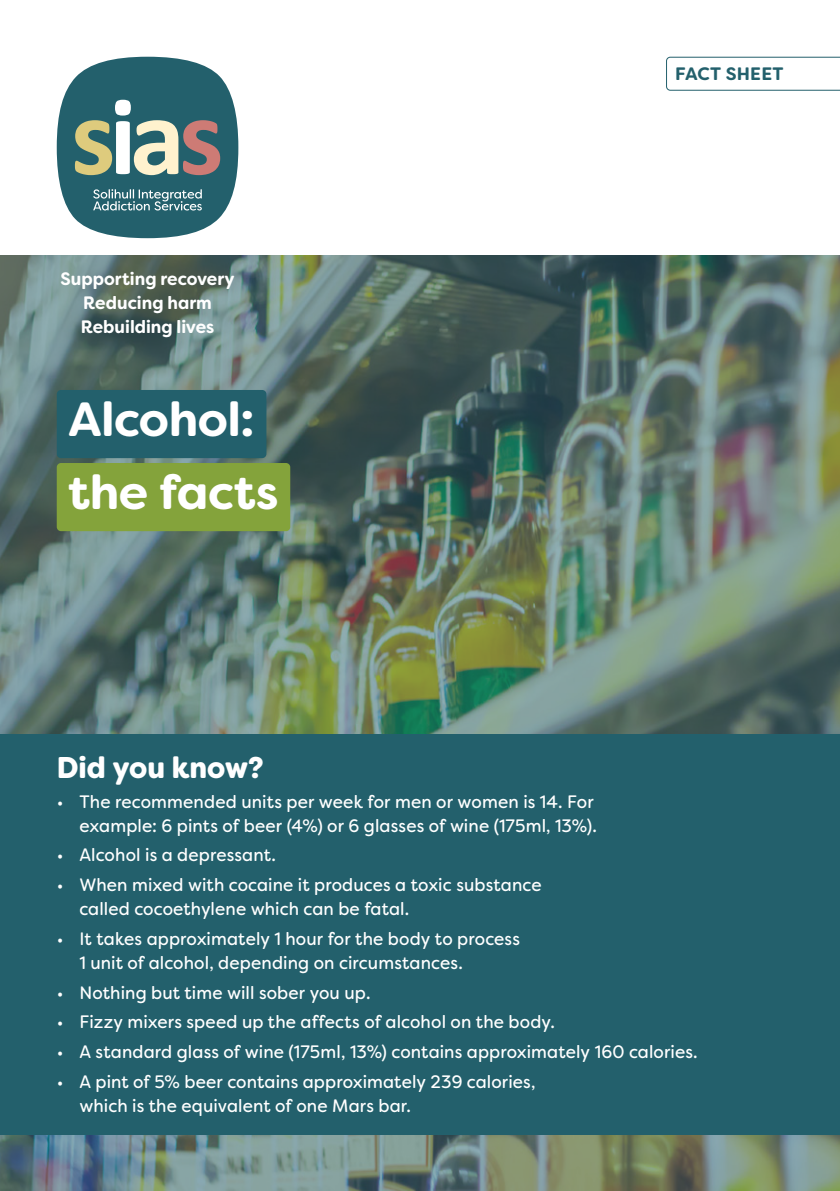
<style>
.page{position:relative;width:840px;height:1191px;background:#fff}
.page>*{position:absolute;margin:0;border:0;box-sizing:border-box;transform-origin:0 0}
.t1{font:700 48px "Filson Soft";letter-spacing:-.01em;color:#fff}
.Heading_3{font:900 30px "Filson Soft";color:#fff;scale:.95 1}
.t2{font:18px/24px "Filson Soft";letter-spacing:.005em;color:#fff;scale:.95 1}
.Body{font:700 18px "Filson Soft";color:#fff;scale:.95 1}
.t3{font:700 18px "Filson Soft";letter-spacing:.015em;color:#23606c}
.s1{font-style:inherit}
</style>
<div class="page">
<img style="left:0;top:255px;width:839px;height:936px">
<svg style="left:57px;top:57px;width:181px;height:181px"></svg>
<div style="left:57px;top:390px;width:209px;height:68px;background:#23606c;border-radius:4px"></div>
<div style="left:57px;top:463px;width:233px;height:68px;background:#84a33b;border-radius:4px"></div>
<div style="left:0;top:733px;width:839px;height:401px;background:#23606c"></div>
<svg style="left:666px;top:57px;width:173px;height:34px"></svg>
<p class="Body" style="left:60px;top:267px;width:185px">Supporting recovery</p>
<p class="Body" style="left:83px;top:291px;width:137px">Reducing harm</p>
<p class="Body" style="left:81px;top:315px;width:142px">Rebuilding lives</p>
<p class="t1" style="left:68px;top:388px;width:188px">Alcohol:</p>
<p class="t1" style="left:68px;top:461px;width:212px">the facts</p>
<p class="t3" style="left:675px;top:62px;width:110px">FACT SHEET</p>
<p class="Heading_3" style="left:57px;top:748px;width:219px">Did you know?</p>
<p class="t2" style="left:57px;top:789px;width:569px;text-align:right"><span class="s1">•</span> The recommended units per week for men or women is 14. For example: 6 pints of beer (4%) or 6 glasses of wine (175ml, 13%).</p>
<p class="t2" style="left:57px;top:843px;width:232px"><span class="s1">•</span> Alcohol is a depressant.</p>
<p class="t2" style="left:79px;top:872px;width:487px;text-indent:-23px"><span class="s1">•</span> When mixed with cocaine it produces a toxic substance called cocoethylene which can be fatal.</p>
<p class="t2" style="left:79px;top:926px;width:465px;text-indent:-23px"><span class="s1">•</span> It takes approximately 1 hour for the body to process<br>1 unit of alcohol, depending on circumstances.</p>
<p class="t2" style="left:57px;top:980px;width:331px"><span class="s1">•</span> Nothing but time will sober you up.</p>
<p class="t2" style="left:57px;top:1010px;width:525px"><span class="s1">•</span> Fizzy mixers speed up the affects of alcohol on the body.</p>
<p class="t2" style="left:57px;top:1039px;width:676px"><span class="s1">•</span> A standard glass of wine (175ml, 13%) contains approximately 160 calories.</p>
<p class="t2" style="left:79px;top:1069px;width:481px;text-indent:-23px"><span class="s1">•</span> A pint of 5% beer contains approximately 239 calories, which is the equivalent of one Mars bar.</p>
</div>
